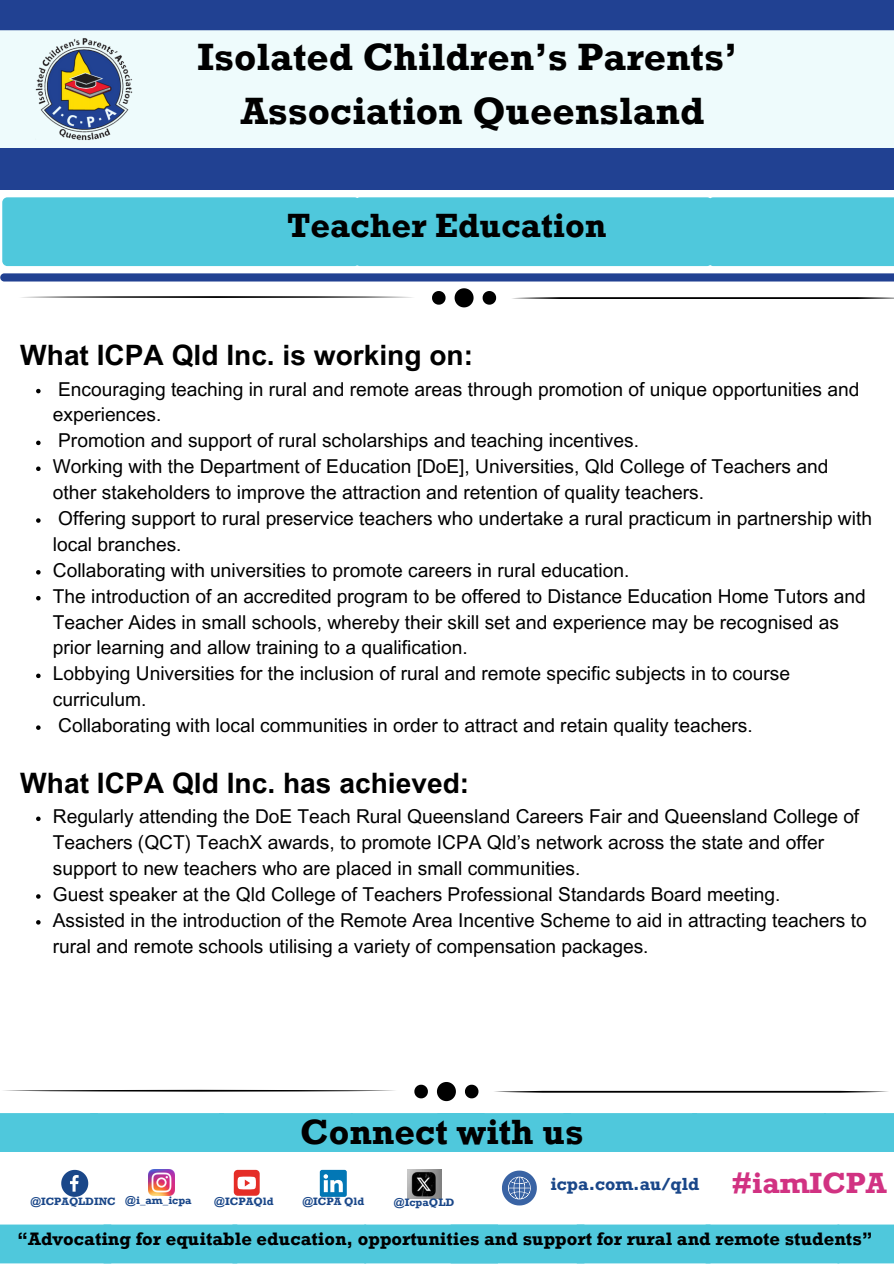
<style>
.page{position:relative;width:894px;height:1264px;background:#fff}
.page>*{position:absolute;margin:0;border:0;box-sizing:border-box;transform-origin:0 0}
.t1{font:700 39px "Rockwell Std";color:#000}
.t2{font:700 36px "Rockwell Std";color:#000}
.t3{font:700 34.5px "Rockwell Std";color:#000}
.t4{font:700 30px "Rockwell Std";color:#d13282}
.t5{font:700 28.2px "Arial MT Pro";color:#000}
.t6{font:700 28.05px "Arial MT Pro";color:#000}
.t7{font:19.2px/25.8px "Arial MT Pro";color:#000}
.t8{font:700 18.45px "Rockwell Std";color:#000}
.t9{font:700 18px "Rockwell Std";color:#000}
.t10{font:700 18px "Rockwell Std";color:#1a4789}
.t11{font:700 10.95px "Rockwell Std";color:#1a4789}
.t12{font:700 10.8px "Rockwell Std";color:#1a4789}
.s1{font-size:18.45px}
.s2{font-size:18px}
</style>
<div class="page">
<div style="left:0;top:30px;width:893px;height:118px;background:#eefbfc"></div>
<img style="left:32px;top:37px;width:104px;height:104px">
<div style="left:0;top:0;width:893px;height:30px;background:#214192"></div>
<svg style="left:36px;top:389px;width:5px;height:4px"></svg>
<svg style="left:36px;top:440px;width:5px;height:5px"></svg>
<svg style="left:36px;top:466px;width:5px;height:5px"></svg>
<svg style="left:36px;top:518px;width:5px;height:5px"></svg>
<svg style="left:36px;top:570px;width:5px;height:4px"></svg>
<svg style="left:36px;top:596px;width:5px;height:4px"></svg>
<svg style="left:36px;top:673px;width:5px;height:5px"></svg>
<svg style="left:36px;top:725px;width:5px;height:5px"></svg>
<svg style="left:36px;top:816px;width:5px;height:5px"></svg>
<svg style="left:36px;top:894px;width:5px;height:4px"></svg>
<svg style="left:36px;top:920px;width:5px;height:4px"></svg>
<div style="left:0;top:148px;width:893px;height:41px;background:#214192"></div>
<div style="left:6px;top:197px;width:887px;height:69px;background:#4fc8dc"></div>
<div style="left:713px;top:202px;width:180px;height:59px;background:#4fc8dc"></div>
<div style="left:0;top:274px;width:893px;height:7px;background:#214192"></div>
<svg style="left:21px;top:296px;width:392px;height:2px"></svg>
<svg style="left:512px;top:297px;width:381px;height:2px"></svg>
<svg style="left:432px;top:288px;width:65px;height:19px"></svg>
<div style="left:0;top:1113px;width:893px;height:38px;background:#4fc8dc"></div>
<svg style="left:3px;top:1089px;width:392px;height:2px"></svg>
<svg style="left:494px;top:1090px;width:394px;height:2px"></svg>
<svg style="left:414px;top:1082px;width:42px;height:19px"></svg>
<svg style="left:464px;top:1084px;width:15px;height:15px"></svg>
<svg style="left:61px;top:1169px;width:27px;height:27px"></svg>
<img style="left:149px;top:1169px;width:26px;height:26px">
<div style="left:234px;top:1169px;width:25px;height:26px;background:#e52d27;border-radius:4px"></div>
<svg style="left:237px;top:1176px;width:19px;height:13px"></svg>
<svg style="left:320px;top:1169px;width:27px;height:27px"></svg>
<img style="left:407px;top:1169px;width:34px;height:28px">
<svg style="left:502px;top:1170px;width:34px;height:35px"></svg>
<div style="left:0;top:1224px;width:893px;height:39px;background:#4fc8dc"></div>
<p class="t1" style="left:197px;top:43px;width:541px">Isolated Children’s Parents’</p>
<p class="t1" style="left:240px;top:97px;width:465px">Association Queensland</p>
<p class="t3" style="left:287px;top:214px;width:321px">Teacher Education</p>
<p class="t6" style="left:20px;top:345px;width:454px">What ICPA Qld Inc. is working on:</p>
<p class="t7" style="left:53px;top:378px;width:807px">Encouraging teaching in rural and remote areas through promotion of unique opportunities and experiences.</p>
<p class="t7" style="left:58px;top:430px;width:582px">Promotion and support of rural scholarships and teaching incentives.</p>
<p class="t7" style="left:53px;top:456px;width:776px">Working with the Department of Education [DoE], Universities, Qld College of Teachers and other stakeholders to improve the attraction and retention of quality teachers.</p>
<p class="t7" style="left:53px;top:508px;width:820px">Offering support to rural preservice teachers who undertake a rural practicum in partnership with local branches.</p>
<p class="t7" style="left:53px;top:559px;width:578px">Collaborating with universities to promote careers in rural education.</p>
<p class="t7" style="left:53px;top:585px;width:814px">The introduction of an accredited program to be offered to Distance Education Home Tutors and<br>Teacher Aides in small schools, whereby their skill set and experience may be recognised as prior learning and allow training to a qualification.</p>
<p class="t7" style="left:53px;top:663px;width:738px">Lobbying Universities for the inclusion of rural and remote specific subjects in to course curriculum.</p>
<p class="t7" style="left:58px;top:715px;width:696px">Collaborating with local communities in order to attract and retain quality teachers.</p>
<p class="t5" style="left:20px;top:772px;width:450px">What ICPA Qld Inc. has achieved:</p>
<p class="t7" style="left:53px;top:806px;width:807px">Regularly attending the DoE Teach Rural Queensland Careers Fair and Queensland College of<br>Teachers (QCT) TeachX awards, to promote ICPA Qld’s network across the state and offer support to new teachers who are placed in small communities.</p>
<p class="t7" style="left:53px;top:883px;width:729px">Guest speaker at the Qld College of Teachers Professional Standards Board meeting.</p>
<p class="t7" style="left:53px;top:909px;width:815px">Assisted in the introduction of the Remote Area Incentive Scheme to aid in attracting teachers to rural and remote schools utilising a variety of compensation packages.</p>
<p class="t2" style="left:300px;top:1119px;width:284px">Connect with us</p>
<p class="t10" style="left:550px;top:1178px;width:150px">icpa.com.au/qld</p>
<p class="t4" style="left:731px;top:1172px;width:156px">#iamICPA</p>
<p class="t9" style="left:17px;top:1233px;width:854px"><span class="s1">“Adv</span>dvocat<span class="s1">g for equi</span>uitable<span class="s1">ducati</span>ti<span class="s1">n, o</span>opportunit<span class="s1">es</span>s and support<span class="s1">f</span>for rural and re<span class="s1">mote</span> s<span class="s1">t</span>udents”</p>
<p class="t12" style="left:30px;top:1197px;width:87px">@ICPAQLDINC</p>
<p class="t11" style="left:125px;top:1196px;width:68px">@i_am_icpa</p>
<p class="t11" style="left:214px;top:1197px;width:61px">@ICPAQld</p>
<p class="t11" style="left:302px;top:1197px;width:64px">@ICPA Qld</p>
<p class="t11" style="left:394px;top:1198px;width:62px">@IcpaQLD</p>
<p class="t8" style="left:38px;top:1232px;width:215px"><span class="s2">“A</span>ocatin<span class="s2">ing for eq</span>table</p>
<p class="t9" style="left:271px;top:1233px;width:110px">educa<span class="s1">o</span>on, <span class="s1">p</span></p>
<p class="t8" style="left:391px;top:1232px;width:202px">ortuniti<span class="s2">ie</span> and support</p>
<p class="t8" style="left:603px;top:1232px;width:152px">or rural and re<span class="s2">m</span></p>
<p class="t8" style="left:845px;top:1232px;width:28px">ts”</p>
</div>
